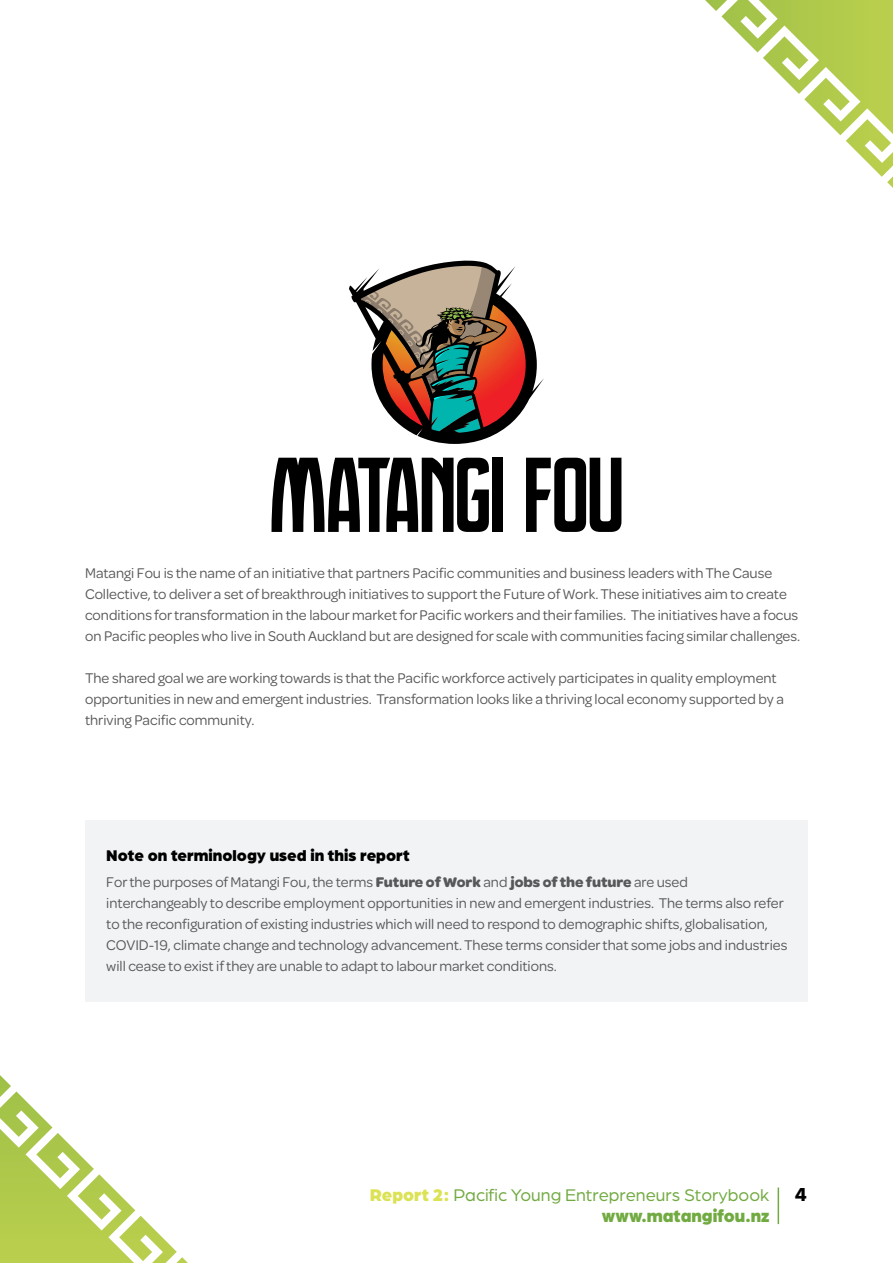
<style>
.page{position:relative;width:893px;height:1263px;background:#fff}
.page>*{position:absolute;margin:0;border:0;box-sizing:border-box;transform-origin:0 0}
.t1{font:700 19.5px "Futura PT";color:#000}
.t2{font:18px "Arboria";color:#72aa42}
.t3{font:900 18px "Arboria";color:#72aa42}
.Content{font:900 16.5px "Arboria";color:#000}
.Content-2{font:15px/21px "Omnes";color:#57585a}
.s1{font-weight:700}
.s2{font-weight:900;color:#dbe254}
</style>
<div class="page">
<svg style="left:705px;top:0;width:188px;height:188px"></svg>
<svg style="left:0;top:1075px;width:188px;height:188px"></svg>
<hr style="left:778px;top:1187px;width:1px;height:37px;background:#72aa42">
<svg style="left:349px;top:261px;width:195px;height:183px"></svg>
<svg style="left:271px;top:458px;width:218px;height:74px"></svg>
<div style="left:492px;top:458px;width:11px;height:74px;background:#000"></div>
<svg style="left:526px;top:458px;width:95px;height:74px"></svg>
<div style="left:85px;top:820px;width:723px;height:182px;background:#f2f3f4"></div>
<p class="Content-2" style="left:85px;top:562px;width:717px">Matangi Fou is the name of an initiative that partners Pacific communities and business leaders with The Cause Collective, to deliver a set of breakthrough initiatives to support the Future of Work. These initiatives aim to create conditions for transformation in the labour market for Pacific workers and their families. The initiatives have a focus on Pacific peoples who live in South Auckland but are designed for scale with communities facing similar challenges.</p>
<p class="Content-2" style="left:85px;top:667px;width:700px">The shared goal we are working towards is that the Pacific workforce actively participates in quality employment opportunities in new and emergent industries. Transformation looks like a thriving local economy supported by a thriving Pacific community.</p>
<p class="Content" style="left:106px;top:844px;width:305px">Note on terminology used in this report</p>
<p class="Content-2" style="left:106px;top:870px;width:683px">For the purposes of Matangi Fou, the terms <span class="s1">Future of Work</span> and <span class="s1">jobs of the future</span> are used interchangeably to describe employment opportunities in new and emergent industries. The terms also refer to the reconfiguration of existing industries which will need to respond to demographic shifts, globalisation, COVID-19, climate change and technology advancement. These terms consider that some jobs and industries will cease to exist if they are unable to adapt to labour market conditions.</p>
<p class="t2" style="left:370px;top:1183px;width:401px"><span class="s2">Report 2:</span> Pacific Young Entrepreneurs Storybook</p>
<h1 class="t1" style="left:795px;top:1182px;width:13px">4</h1>
<p class="t3" style="left:602px;top:1203px;width:169px">www.matangifou.nz</p>
</div>
